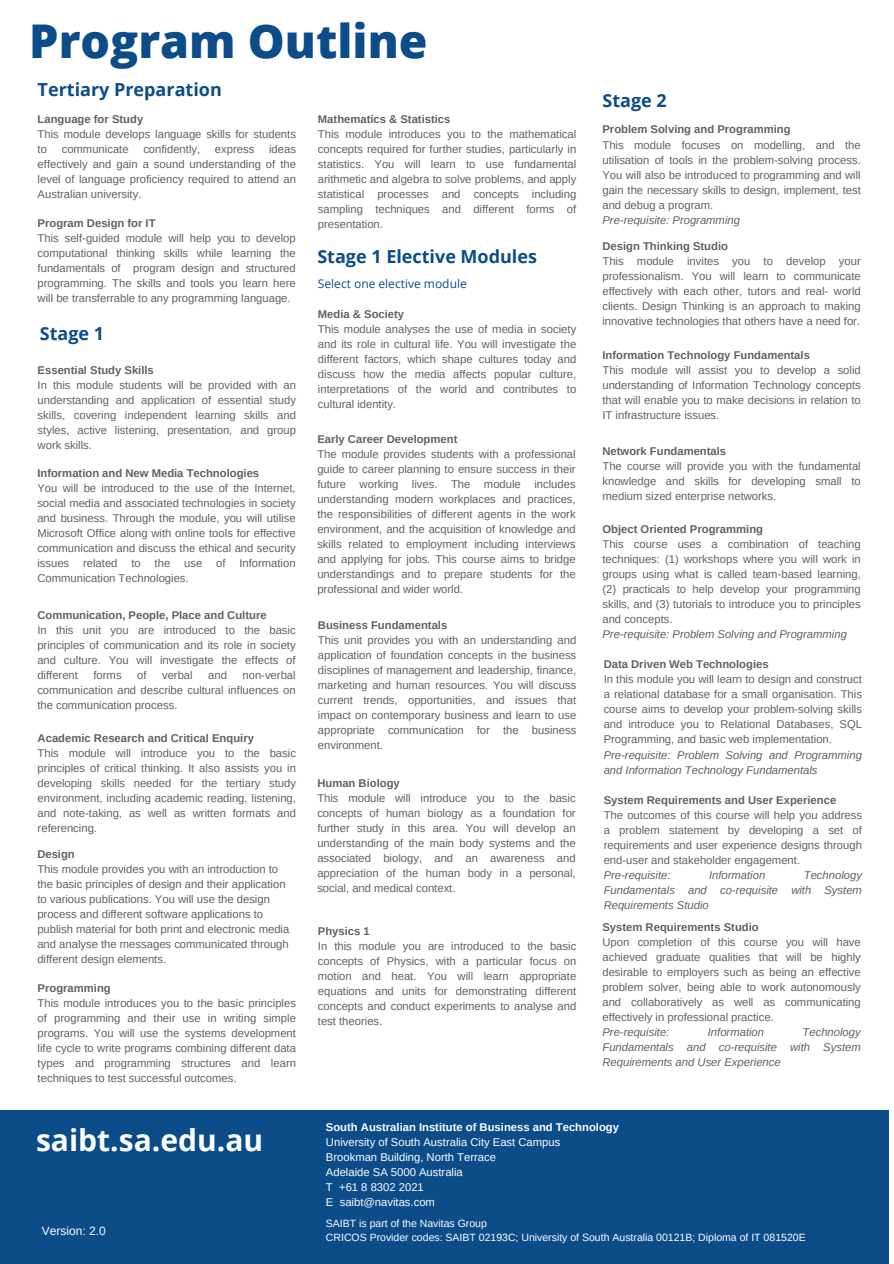
<style>
.page{position:relative;width:894px;height:1264px;background:#fff}
.page>*{position:absolute;margin:0;border:0;box-sizing:border-box;transform-origin:0 0}
.t1{font:800 46.5px "Open Sans";color:#0b4c89}
.t2{font:700 30px "Open Sans";color:#fdfefe}
.t3{font:700 18px "Open Sans";color:#0b4c89}
.t4{font:12px "Open Sans";color:#0b4c89}
.t5{font:12px "Arimo";color:#fdfefe}
.t6{font:11.25px/15px "Arimo";color:#606163}
.t7{font:11.25px/15px "Arimo";color:#fdfefe}
.t8{font:italic 11.25px/15px "Arimo";color:#606163;text-align:justify}
.t9{font:10.5px "Arimo";color:#fdfefe}
.s1{font-weight:700}
.s2{font-style:italic}
</style>
<div class="page">
<div style="left:0;top:1109px;width:888px;height:154px;background:#0b4c89"></div>
<h4 class="t1" style="left:29px;top:8px;width:399px">Program Outline</h4>
<h4 class="t3" style="left:38px;top:77px;width:186px">Tertiary Preparation</h4>
<h4 class="t6" style="left:38px;top:112px;width:260px"><span class="s1">Language for Study<br></span>This module develops language skills for students to</h4>
<h4 class="t6" style="left:38px;top:142px;width:260px;text-align:justify;text-indent:231px">ideas effectively and gain a sound understanding of the level of language proficiency required to attend an Australian university.</h4>
<h4 class="t6" style="left:62px;top:142px;width:68px">communicate</h4>
<h4 class="t6" style="left:143px;top:142px;width:58px">confidently,</h4>
<h4 class="t6" style="left:215px;top:142px;width:41px">express</h4>
<p class="t6" style="left:38px;top:216px;width:259px"><span class="s1">Program Design for IT<br></span>This self-guided module will help you to develop computational thinking skills while learning the fundamentals of program design and structured programming. The skills and tools you learn here will be transferrable to any programming language.</p>
<h4 class="t3" style="left:40px;top:321px;width:66px">Stage 1</h4>
<h4 class="t6" style="left:38px;top:363px;width:260px"><span class="s1">Essential Study Skills<br></span>In this module students will be provided with an understanding and application of essential study skills, covering independent learning skills and styles, active listening, presentation, and group work skills.</h4>
<h4 class="t6" style="left:37px;top:465px;width:260px"><span class="s1">Information and New Media Technologies<br></span>You will be introduced to the use of the Internet, social media and associated technologies in society and business. Through the module, you will utilise Microsoft Office along with online tools for effective communication and discuss the ethical and security issues related to the use of Information Communication Technologies.</h4>
<h2 class="t6" style="left:37px;top:608px;width:260px"><span class="s1">Communication, People, Place and Culture<br></span>In this unit you are introduced to the basic principles of communication and its role in society and culture. You will investigate the effects of different</h2>
<h2 class="t6" style="left:37px;top:668px;width:260px;text-align:justify;text-indent:205px">non-verbal communication and describe cultural influences on the communication process.</h2>
<h4 class="t6" style="left:38px;top:730px;width:260px"><span class="s1">Academic Research and Critical Enquiry<br></span>This module will introduce you to the basic principles of critical thinking. It also assists you in developing skills needed for the tertiary study environment, including academic reading, listening, and note-taking, as well as written formats and referencing.</h4>
<h4 class="t6" style="left:37px;top:846px;width:253px"><span class="s1">Design<br></span>This module provides you with an introduction to the basic principles of design and their application to various publications. You will use the design process and different software applications to publish material for both print and electronic media and analyse the messages communicated through different design elements.</h4>
<p class="t6" style="left:38px;top:980px;width:260px"><span class="s1">Programming<br></span>This module introduces you to the basic principles of programming and their use in writing simple programs. You will use the systems development life cycle to write programs combining different data types and programming structures and learn techniques to test successful outcomes.</p>
<h2 class="t6" style="left:93px;top:668px;width:30px">forms</h2>
<h2 class="t6" style="left:137px;top:668px;width:11px">of</h2>
<h2 class="t6" style="left:162px;top:668px;width:32px">verbal</h2>
<h2 class="t6" style="left:208px;top:668px;width:20px">and</h2>
<h4 class="t6" style="left:318px;top:112px;width:260px"><span class="s1">Mathematics &amp; Statistics<br></span>This module introduces you to the mathematical concepts required for further studies, particularly in statistics. You will learn to use fundamental arithmetic and algebra to solve problems, and apply statistical processes and concepts including sampling techniques and different forms of presentation.</h4>
<h4 class="t3" style="left:317px;top:244px;width:221px">Stage 1 Elective Modules</h4>
<h4 class="t4" style="left:318px;top:275px;width:150px">Select one elective module</h4>
<h4 class="t6" style="left:318px;top:306px;width:260px"><span class="s1">Media &amp; Society<br></span>This module analyses the use of media in society and its role in cultural life. You will investigate the different factors, which shape cultures today and discuss how the media affects popular culture, interpretations of the world and contributes to cultural identity.</h4>
<h4 class="t6" style="left:317px;top:431px;width:260px"><span class="s1">Early Career Development<br></span>The module provides students with a professional guide to career planning to ensure success in their future working lives. The module includes understanding modern workplaces and practices, the responsibilities of different agents in the work environment, and the acquisition of knowledge and skills related to employment including interviews and applying for jobs. This course aims to bridge understandings and to prepare students for the professional and wider world.</h4>
<h4 class="t6" style="left:318px;top:617px;width:260px"><span class="s1">Business Fundamentals<br></span>This unit provides you with an understanding and application of foundation concepts in the business disciplines of management and leadership, finance, marketing and human resources. You will discuss current trends, opportunities, and issues that impact on contemporary business and learn to use appropriate communication for the business environment.</h4>
<h4 class="t6" style="left:317px;top:775px;width:260px"><span class="s1">Human Biology<br></span>This module will introduce you to the basic concepts of human biology as a foundation for further study in this area. You will develop an understanding of the main body systems and the associated biology, and an awareness and appreciation of the human body in a personal, social, and medical context.</h4>
<h4 class="t6" style="left:318px;top:923px;width:260px"><span class="s1">Physics 1<br></span>In this module you are introduced to the basic concepts of Physics, with a particular focus on motion and heat. You will learn appropriate equations and units for demonstrating different concepts and conduct experiments to analyse and test theories.</h4>
<h4 class="t3" style="left:602px;top:87px;width:66px">Stage 2</h4>
<h4 class="t6" style="left:602px;top:122px;width:260px"><span class="s1">Problem Solving and Programming<br></span>This module focuses on modelling, and the utilisation of tools in the problem-solving process.<br>You will also be introduced to programming and will gain the necessary skills to design, implement, test and debug a program.<br><span class="s2">Pre-requisite: Programming</span></h4>
<h3 class="t6" style="left:602px;top:239px;width:260px"><span class="s1">Design Thinking Studio<br></span>This module invites you to develop your professionalism. You will learn to communicate effectively with each other, tutors and real- world clients. Design Thinking is an approach to making innovative technologies that others have a need for.</h3>
<h4 class="t6" style="left:602px;top:347px;width:260px"><span class="s1">Information Technology Fundamentals<br></span>This module will assist you to develop a solid understanding of Information Technology concepts that will enable you to make decisions in relation to IT infrastructure issues.</h4>
<h4 class="t6" style="left:602px;top:443px;width:260px"><span class="s1">Network Fundamentals<br></span>The course will provide you with the fundamental knowledge and skills for developing small to medium sized enterprise networks.</h4>
<h4 class="t6" style="left:602px;top:521px;width:260px"><span class="s1">Object Oriented Programming<br></span>This course uses a combination of teaching techniques: (1) workshops where you will work in groups using what is called team-based learning, (2) practicals to help develop your programming skills, and (3) tutorials to introduce you to principles and concepts.<br><span class="s2">Pre-requisite: Problem Solving and Programming</span></h4>
<h3 class="t6" style="left:603px;top:657px;width:260px"><span class="s1">Data Driven Web Technologies<br></span>In this module you will learn to design and construct a relational database for a small organisation. This course aims to develop your problem-solving skills and introduce you to Relational Databases, SQL Programming, and basic web implementation.<br><span class="s2">Pre-requisite: Problem Solving and Programming and Information Technology Fundamentals</span></h3>
<h4 class="t6" style="left:603px;top:792px;width:260px"><span class="s1">System Requirements and User Experience<br></span>The outcomes of this course will help you address a problem statement by developing a set of requirements and user experience designs through end-user and stakeholder engagement.<br><span class="s2">Pre-requisite:</span></h4>
<h4 class="t8" style="left:603px;top:867px;width:260px;text-indent:200px">Technology Fundamentals and co-requisite with System Requirements Studio</h4>
<h4 class="t8" style="left:708px;top:867px;width:58px">Information</h4>
<h4 class="t6" style="left:602px;top:920px;width:260px"><span class="s1">System Requirements Studio<br></span>Upon completion of this course you will have achieved graduate qualities that will be highly desirable to employers such as being an effective problem solver, being able to work autonomously and collaboratively as well as communicating effectively in professional practice.<br><span class="s2">Pre-requisite:</span></h4>
<h4 class="t8" style="left:602px;top:1025px;width:260px;text-indent:200px">Technology Fundamentals and co-requisite with System Requirements and User Experience</h4>
<h4 class="t8" style="left:707px;top:1025px;width:58px">Information</h4>
<h1 class="t2" style="left:36px;top:1118px;width:229px">saibt.sa.edu.au</h1>
<h3 class="t7" style="left:326px;top:1119px;width:294px"><span class="s1">South Australian Institute of Business and Technology </span>University of South Australia City East Campus<br>Brookman Building, North Terrace<br>Adelaide SA 5000 Australia<br>T +61 8 8302 2021<br>E saibt@navitas.com</h3>
<h3 class="t9" style="left:326px;top:1217px;width:162px">SAIBT is part of the Navitas Group</h3>
<h4 class="t9" style="left:326px;top:1231px;width:481px">CRICOS Provider codes: SAIBT 02193C; University of South Australia 00121B; Diploma of IT 081520E</h4>
<h4 class="t5" style="left:42px;top:1224px;width:65px">Version: 2.0</h4>
</div>
